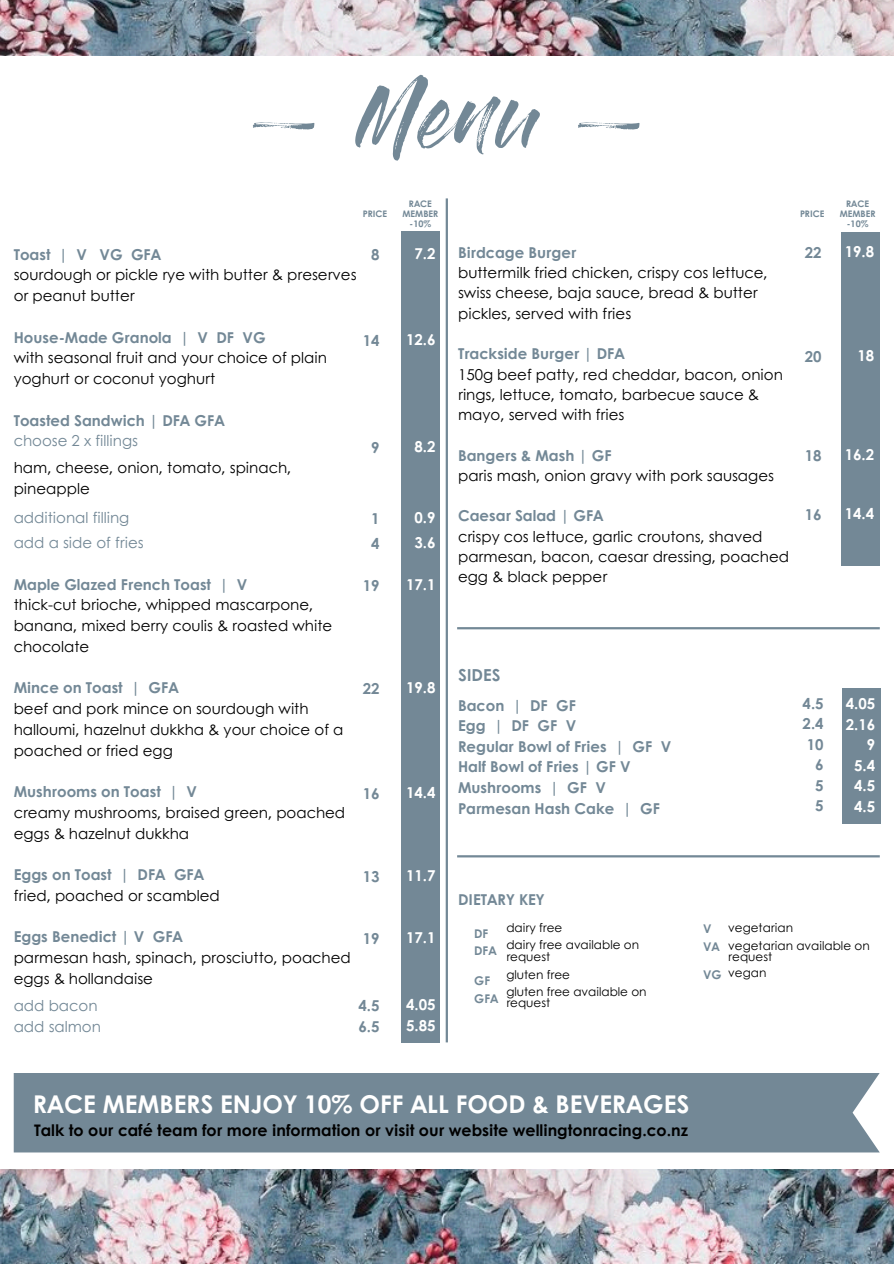
<style>
.page{position:relative;width:894px;height:1264px;background:#fff}
.page>*{position:absolute;margin:0;border:0;box-sizing:border-box;transform-origin:0 0}
.t1{font:69.75px "Gloss And Bloom";color:#738896}
.t2{font:62.25px "Gloss And Bloom";color:#738896}
.t3{font:700 24.45px "Century Gothic";color:#fff}
.t4{font:700 16.5px "Century Gothic";color:#738896}
.t5{font:700 15.9px "Century Gothic";color:#000}
.t6{font:15px/20.7px "Century Gothic";color:#000}
.t7{font:700 15px/20.5px "Century Gothic";color:#738896}
.t8{font:700 15px/20.5px "Century Gothic";color:#fff;text-align:right}
.t9{font:15px/20.7px "Century Gothic";color:#738896}
.t10{font:12px/11.7px "Century Gothic";color:#000}
.t11{font:700 12px "Century Gothic";color:#738896}
.t12{font:700 9px "Century Gothic";color:#738896}
.s1{font-weight:700;color:#738896}
.s2{font-weight:400}
</style>
<div class="page">
<img style="left:0;top:0;width:893px;height:55px">
<img style="left:0;top:1169px;width:893px;height:94px">
<div style="left:14px;top:1073px;width:865px;height:79px;background:#738896"></div>
<hr style="left:445px;top:198px;width:3px;height:844px;background:#738896">
<hr style="left:457px;top:627px;width:422px;height:2px;background:#738896">
<hr style="left:457px;top:855px;width:422px;height:2px;background:#738896">
<div style="left:401px;top:231px;width:39px;height:811px;background:#738896"></div>
<div style="left:840px;top:233px;width:39px;height:333px;background:#738896"></div>
<div style="left:841px;top:688px;width:39px;height:135px;background:#738896"></div>
<h4 class="t2" style="left:253px;top:74px;width:63px">_</h4>
<h4 class="t1" style="left:358px;top:96px;width:183px">Menu</h4>
<h4 class="t12" style="left:363px;top:207px;width:26px">PRICE</h4>
<h5 class="t12" style="left:409px;top:197px;width:25px">RACE</h5>
<h4 class="t12" style="left:402px;top:207px;width:37px">MEMBER</h4>
<h4 class="t12" style="left:409px;top:216px;width:23px">-10%</h4>
<h4 class="t2" style="left:578px;top:74px;width:63px">_</h4>
<h4 class="t12" style="left:799px;top:207px;width:26px">PRICE</h4>
<p class="t12" style="left:845px;top:197px;width:25px">RACE</p>
<p class="t12" style="left:839px;top:207px;width:37px">MEMBER</p>
<p class="t12" style="left:846px;top:216px;width:23px">-10%</p>
<h4 class="t7" style="left:371px;top:243px;width:10px">8</h4>
<h1 class="t6" style="left:14px;top:243px;width:344px"><span class="s1">Toast | V VG GFA<br></span>sourdough or pickle rye with butter &amp; preserves or peanut butter</h1>
<p class="t6" style="left:14px;top:326px;width:315px"><span class="s1">House-Made Granola | V DF VG<br></span>with seasonal fruit and your choice of plain yoghurt or coconut yoghurt</p>
<p class="t7" style="left:14px;top:409px;width:212px">Toasted Sandwich | DFA GFA <span class="s2">choose 2 x fillings</span></p>
<p class="t6" style="left:14px;top:457px;width:279px">ham, cheese, onion, tomato, spinach, pineapple</p>
<p class="t9" style="left:14px;top:506px;width:117px">additional filling</p>
<h5 class="t9" style="left:14px;top:531px;width:131px">add a side of fries</h5>
<h5 class="t6" style="left:14px;top:573px;width:320px"><span class="s1">Maple Glazed French Toast | V<br></span>thick-cut brioche, whipped mascarpone, banana, mixed berry coulis &amp; roasted white chocolate</h5>
<h5 class="t6" style="left:14px;top:676px;width:331px"><span class="s1">Mince on Toast | GFA<br></span>beef and pork mince on sourdough with halloumi, hazelnut dukkha &amp; your choice of a poached or fried egg</h5>
<h5 class="t6" style="left:14px;top:780px;width:333px"><span class="s1">Mushrooms on Toast | V<br></span>creamy mushrooms, braised green, poached eggs &amp; hazelnut dukkha</h5>
<h5 class="t6" style="left:14px;top:863px;width:207px"><span class="s1">Eggs on Toast | DFA GFA </span>fried, poached or scambled</h5>
<h5 class="t6" style="left:14px;top:925px;width:338px"><span class="s1">Eggs Benedict | V GFA<br></span>parmesan hash, spinach, prosciutto, poached eggs &amp; hollandaise</h5>
<h5 class="t9" style="left:14px;top:994px;width:89px">add bacon add salmon</h5>
<h4 class="t7" style="left:362px;top:329px;width:18px">14</h4>
<h4 class="t7" style="left:371px;top:436px;width:10px">9</h4>
<h3 class="t7" style="left:371px;top:507px;width:10px">1</h3>
<h4 class="t7" style="left:371px;top:532px;width:10px">4</h4>
<p class="t7" style="left:362px;top:574px;width:18px">19</p>
<h4 class="t7" style="left:362px;top:677px;width:18px">22</h4>
<h4 class="t7" style="left:362px;top:782px;width:18px">16</h4>
<h3 class="t7" style="left:362px;top:865px;width:18px">13</h3>
<h6 class="t7" style="left:362px;top:927px;width:18px">19</h6>
<h6 class="t7" style="left:358px;top:994px;width:22px;line-height:21px">4.5<br>6.5</h6>
<h6 class="t8" style="left:414px;top:242px;width:22px">7.2</h6>
<p class="t8" style="left:406px;top:328px;width:31px">12.6</p>
<p class="t8" style="left:414px;top:435px;width:22px">8.2</p>
<p class="t8" style="left:414px;top:506px;width:22px">0.9</p>
<p class="t8" style="left:414px;top:531px;width:22px">3.6</p>
<p class="t8" style="left:406px;top:573px;width:31px">17.1</p>
<h5 class="t6" style="left:458px;top:242px;width:311px;line-height:20.2px"><span class="s1">Birdcage Burger<br></span>buttermilk fried chicken, crispy cos lettuce, swiss cheese, baja sauce, bread &amp; butter pickles, served with fries</h5>
<h5 class="t6" style="left:458px;top:343px;width:326px;line-height:20.2px"><span class="s1">Trackside Burger | DFA<br></span>150g beef patty, red cheddar, bacon, onion rings, lettuce, tomato, barbecue sauce &amp; mayo, served with fries</h5>
<h5 class="t6" style="left:458px;top:444px;width:317px;line-height:20.2px"><span class="s1">Bangers &amp; Mash | GF<br></span>paris mash, onion gravy with pork sausages</h5>
<h5 class="t6" style="left:458px;top:505px;width:332px;line-height:20.2px"><span class="s1">Caesar Salad | GFA<br></span>crispy cos lettuce, garlic croutons, shaved parmesan, bacon, caesar dressing, poached egg &amp; black pepper</h5>
<h5 class="t7" style="left:804px;top:241px;width:18px">22</h5>
<h4 class="t7" style="left:804px;top:345px;width:18px">20</h4>
<h4 class="t7" style="left:804px;top:444px;width:18px">18</h4>
<h4 class="t7" style="left:804px;top:504px;width:18px">16</h4>
<p class="t8" style="left:844px;top:240px;width:31px">19.8</p>
<h2 class="t8" style="left:857px;top:344px;width:18px">18</h2>
<h4 class="t8" style="left:844px;top:443px;width:31px">16.2</h4>
<p class="t8" style="left:844px;top:503px;width:31px">14.4</p>
<h6 class="t8" style="left:406px;top:676px;width:31px">19.8</h6>
<h6 class="t8" style="left:406px;top:781px;width:31px">14.4</h6>
<h6 class="t8" style="left:406px;top:864px;width:31px">11.7</h6>
<p class="t8" style="left:406px;top:926px;width:31px">17.1</p>
<p class="t8" style="left:406px;top:993px;width:31px;line-height:21px;text-align:left">4.05<br>5.85</p>
<h4 class="t4" style="left:458px;top:663px;width:44px">SIDES</h4>
<h4 class="t7" style="left:458px;top:694px;width:214px">Bacon | DF GF<br>Egg | DF GF V<br>Regular Bowl of Fries | GF V<br>Half Bowl of Fries | GF V<br>Mushrooms | GF V</h4>
<h4 class="t7" style="left:458px;top:797px;width:203px">Parmesan Hash Cake | GF</h4>
<h4 class="t7" style="left:458px;top:888px;width:88px">DIETARY KEY</h4>
<h4 class="t11" style="left:474px;top:924px;width:16px">DF</h4>
<h4 class="t11" style="left:474px;top:941px;width:24px">DFA</h4>
<h4 class="t11" style="left:474px;top:971px;width:17px">GF</h4>
<h4 class="t11" style="left:474px;top:989px;width:26px">GFA</h4>
<h4 class="t10" style="left:506px;top:921px;width:58px">dairy free</h4>
<h4 class="t10" style="left:506px;top:938px;width:134px">dairy free available on request</h4>
<h4 class="t10" style="left:506px;top:967px;width:65px">gluten free</h4>
<h4 class="t10" style="left:506px;top:985px;width:142px">gluten free available on request</h4>
<h5 class="t7" style="left:802px;top:692px;width:22px;text-align:right">4.5<br>2.4<br>10<br>6<br>5<br>5</h5>
<h4 class="t8" style="left:845px;top:692px;width:31px">4.05<br>2.16<br>9<br>5.4<br>4.5<br>4.5</h4>
<h4 class="t10" style="left:728px;top:920px;width:66px">vegetarian</h4>
<h4 class="t10" style="left:728px;top:939px;width:143px;line-height:11.1px">vegetarian available on request</h4>
<h4 class="t10" style="left:728px;top:965px;width:40px">vegan</h4>
<p class="t11" style="left:702px;top:919px;width:10px">V</p>
<h5 class="t11" style="left:702px;top:937px;width:18px">VA</h5>
<h5 class="t11" style="left:702px;top:965px;width:20px">VG</h5>
<p class="t3" style="left:33px;top:1085px;width:657px">RACE MEMBERS ENJOY 10% OFF ALL FOOD &amp; BEVERAGES</p>
<h4 class="t5" style="left:34px;top:1118px;width:655px">Talk to our café team for more information or visit our website wellingtonracing.co.nz</h4>
</div>
